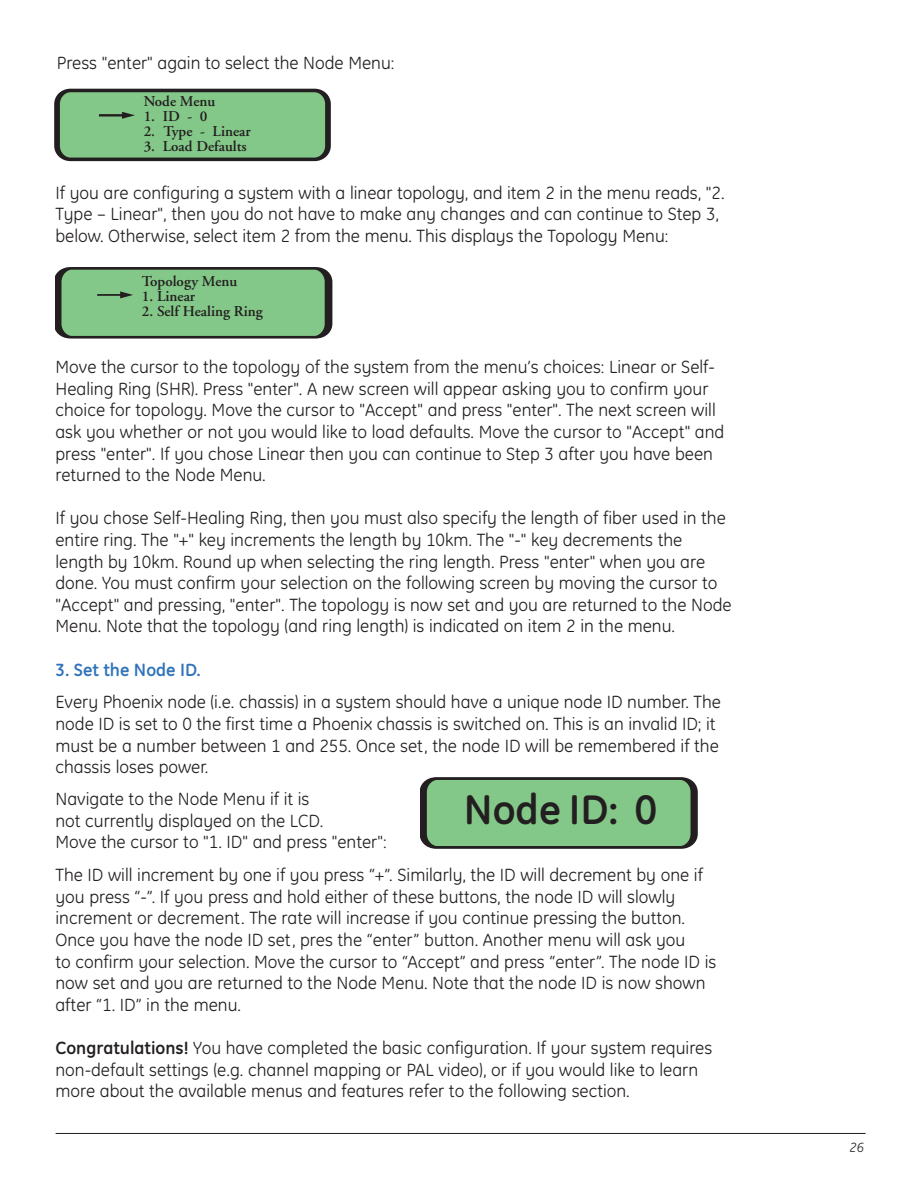
<style>
.page{position:relative;width:918px;height:1188px;background:#fff}
.page>*{position:absolute;margin:0;border:0;box-sizing:border-box;transform-origin:0 0}
.t1{font:700 42px "GE Inspira";color:#231f20}
.t2{font:18px/21.6px "GE Inspira";color:#231f20}
.t3{font:700 18px "GE Inspira";color:#3073ba}
.t4{font:600 15px/15px "Adobe Garamond";color:#231f20}
.t5{font:italic 13.5px "GE Inspira";color:#231f20}
.s1{font-weight:700}
</style>
<div class="page">
<div style="left:57px;top:90px;width:271px;height:69px;background:#83c888;border-radius:13px"></div>
<div style="left:55px;top:88px;width:275px;height:74px;border:5px solid #231f20;border-radius:13px"></div>
<hr style="left:99px;top:114px;width:25px;height:3px;background:#231f20">
<svg style="left:122px;top:112px;width:13px;height:7px"></svg>
<div style="left:58px;top:268px;width:271px;height:69px;background:#83c888;border-radius:14px"></div>
<div style="left:55px;top:266px;width:276px;height:73px;border:5px solid #231f20;border-radius:14px"></div>
<hr style="left:97px;top:293px;width:26px;height:3px;background:#231f20">
<svg style="left:120px;top:291px;width:13px;height:7px"></svg>
<div style="left:423px;top:779px;width:271px;height:68px;background:#83c888;border-radius:14px"></div>
<div style="left:421px;top:776px;width:275px;height:74px;border:5px solid #231f20;border-radius:14px"></div>
<hr style="left:56px;top:1133px;width:810px;height:1px;background:#231f20">
<p class="t2" style="left:57px;top:54px;width:339px">Press "enter" again to select the Node Menu:</p>
<p class="t4" style="left:144px;top:95px;width:73px">Node Menu<br>1 ID - 0</p>
<p class="t4" style="left:144px;top:125px;width:109px">2. Type - Linear</p>
<p class="t4" style="left:144px;top:140px;width:105px">3. Load Defaults</p>
<p class="t2" style="left:56px;top:184px;width:671px">If you are configuring a system with a linear topology, and item 2 in the menu reads, "2.<br>Type – Linear", then you do not have to make any changes and can continue to Step 3, below. Otherwise, select item 2 from the menu. This displays the Topology Menu:</p>
<p class="t4" style="left:142px;top:275px;width:97px">Topology Menu</p>
<p class="t4" style="left:142px;top:290px;width:55px">1. Linear</p>
<p class="t4" style="left:142px;top:305px;width:122px">2. Self Healing Ring</p>
<p class="t2" style="left:56px;top:358px;width:670px">Move the cursor to the topology of the system from the menu’s choices: Linear or Self-Healing Ring (SHR). Press "enter". A new screen will appear asking you to confirm your choice for topology. Move the cursor to "Accept" and press "enter". The next screen will ask you whether or not you would like to load defaults. Move the cursor to "Accept" and press "enter". If you chose Linear then you can continue to Step 3 after you have been returned to the Node Menu.</p>
<p class="t2" style="left:56px;top:509px;width:678px">If you chose Self-Healing Ring, then you must also specify the length of fiber used in the entire ring. The "+" key increments the length by 10km. The "-" key decrements the length by 10km. Round up when selecting the ring length. Press "enter" when you are done. You must confirm your selection on the following screen by moving the cursor to "Accept" and pressing, "enter". The topology is now set and you are returned to the Node Menu. Note that the topology (and ring length) is indicated on item 2 in the menu.</p>
<p class="t3" style="left:56px;top:663px;width:147px">3. Set the Node ID.</p>
<p class="t2" style="left:56px;top:693px;width:667px">Every Phoenix node (i.e. chassis) in a system should have a unique node ID number. The node ID is set to 0 the first time a Phoenix chassis is switched on. This is an invalid ID; it must be a number between 1 and 255. Once set, the node ID will be remembered if the chassis loses power.</p>
<p class="t2" style="left:56px;top:790px;width:333px">Navigate to the Node Menu if it is<br>not currently displayed on the LCD.<br>Move the cursor to "1. ID" and press "enter":</p>
<h1 class="t1" style="left:464px;top:795px;width:195px">Node ID: 0</h1>
<p class="t2" style="left:56px;top:866px;width:662px">The ID will increment by one if you press “+”. Similarly, the ID will decrement by one if you press “-”. If you press and hold either of these buttons, the node ID will slowly increment or decrement. The rate will increase if you continue pressing the button.<br>Once you have the node ID set, pres the “enter” button. Another menu will ask you<br>to confirm your selection. Move the cursor to “Accept” and press “enter”. The node ID is now set and you are returned to the Node Menu. Note that the node ID is now shown after “1. ID” in the menu.</p>
<p class="t2" style="left:56px;top:1039px;width:658px"><span class="s1">Congratulations!</span> You have completed the basic configuration. If your system requires non-default settings (e.g. channel mapping or PAL video), or if you would like to learn more about the available menus and features refer to the following section.</p>
<p class="t5" style="left:850px;top:1143px;width:16px">26</p>
</div>
